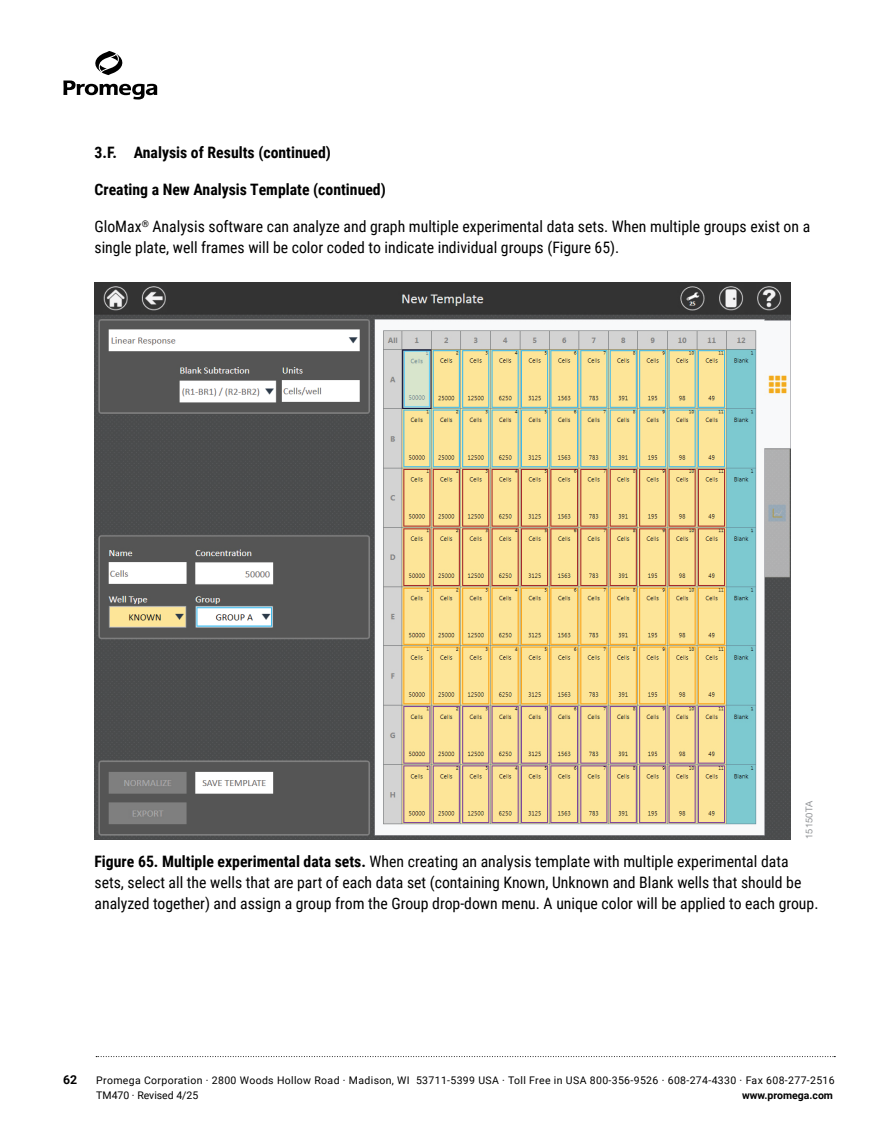
<style>
.page{position:relative;width:882px;height:1134px;background:#fff}
.page>*{position:absolute;margin:0;border:0;box-sizing:border-box;transform-origin:0 0}
.t1{font:15.75px/21px "Roboto Condensed";color:#000}
.t2{font:700 15.75px "Roboto Condensed";color:#000}
.t3{font:700 12.25px "Roboto";color:#000}
.t4{font:10.5px/14.9px "Roboto";letter-spacing:.035em;color:#000}
.t5{font:700 10.5px "Roboto";color:#000}
.t6{font:9.45px "Helvetica Neue";letter-spacing:.02em;color:#939598}
.s1{font-weight:700}
</style>
<div class="page">
<svg style="left:95px;top:51px;width:28px;height:24px"></svg>
<svg style="left:63px;top:81px;width:94px;height:19px"></svg>
<svg style="left:96px;top:1056px;width:739px;height:1px"></svg>
<img style="left:94px;top:283px;width:696px;height:556px">
<p class="t2" style="left:94px;top:142px;width:238px">3.F. Analysis of Results (continued)</p>
<p class="t2" style="left:94px;top:178px;width:293px">Creating a New Analysis Template (continued)</p>
<p class="t1" style="left:94px;top:215px;width:717px">GloMax<sup>®</sup> Analysis software can analyze and graph multiple experimental data sets. When multiple groups exist on a single plate, well frames will be color coded to indicate individual groups (Figure 65).</p>
<p class="t6" style="left:803px;top:839px;width:40px;rotate:-90deg">15150TA</p>
<p class="t1" style="left:94px;top:850px;width:726px"><span class="s1">Figure 65. Multiple experimental data sets.</span> When creating an analysis template with multiple experimental data sets, select all the wells that are part of each data set (containing Known, Unknown and Blank wells that should be analyzed together) and assign a group from the Group drop-down menu. A unique color will be applied to each group.</p>
<p class="t3" style="left:63px;top:1071px;width:16px">62</p>
<p class="t4" style="left:96px;top:1072px;width:740px">Promega Corporation · 2800 Woods Hollow Road · Madison, WI 53711-5399 USA · Toll Free in USA 800-356-9526 · 608-274-4330 · Fax 608-277-2516<br>TM470 · Revised 4/25</p>
<p class="t5" style="left:742px;top:1088px;width:93px">www.promega.com</p>
</div>
